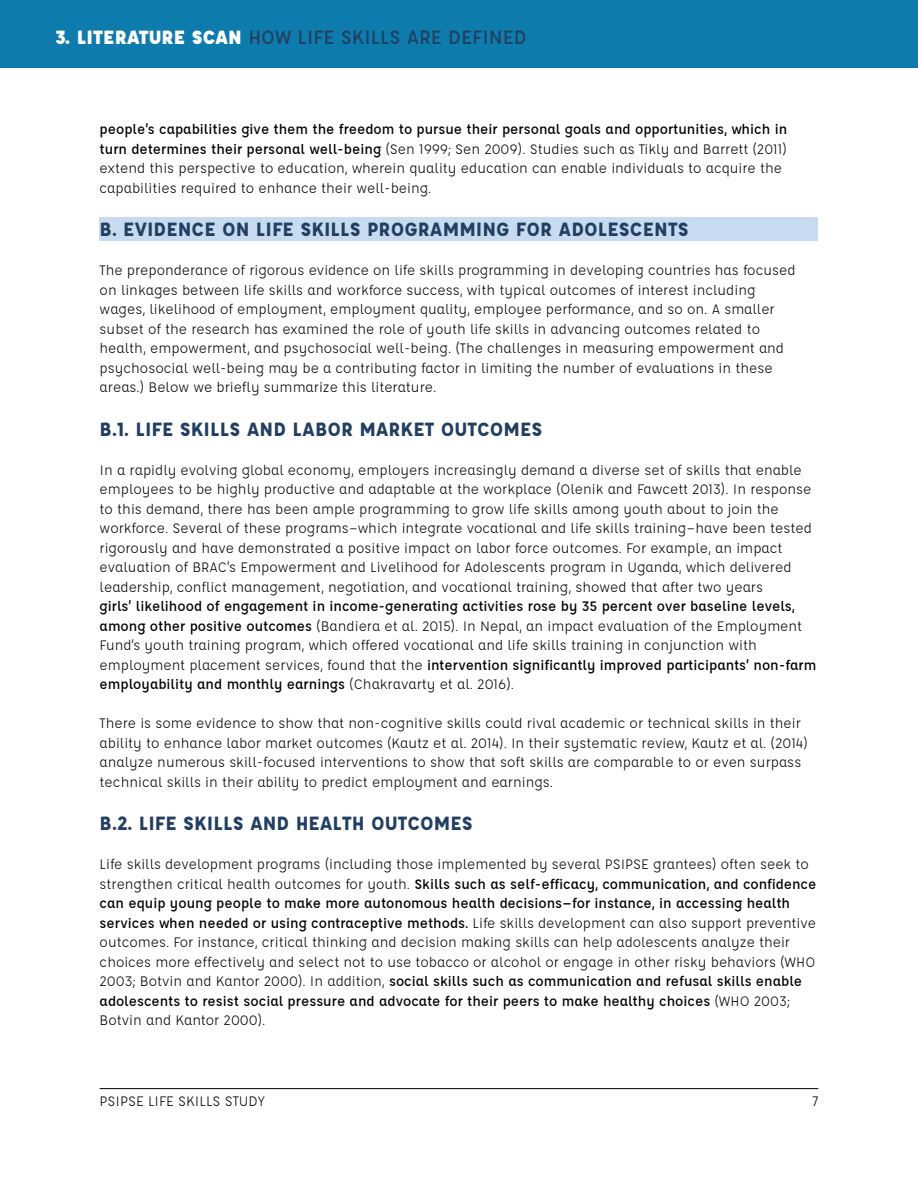
<style>
.page{position:relative;width:918px;height:1188px;background:#fff}
.page>*{position:absolute;margin:0;border:0;box-sizing:border-box;transform-origin:0 0}
.t1{font:700 21px "Affogato";color:#223f61}
.t2{font:500 21px "Affogato";color:#223f61}
.t3{font:15px/19.5px "Affogato";color:#000}
.s1{font-weight:900;color:#fff}
.s2{font-weight:500}
</style>
<div class="page">
<div style="left:0;top:0;width:918px;height:68px;background:#0d7bac"></div>
<div style="left:100px;top:217px;width:718px;height:24px;background:#c7daf0"></div>
<hr style="left:100px;top:1088px;width:718px;height:1px;background:#000">
<h1 class="t2" style="left:55px;top:24px;width:473px"><span class="s1">3. LITERATURE SCAN</span> HOW LIFE SKILLS ARE DEFINED</h1>
<p class="t3" style="left:100px;top:120px;width:689px"><span class="s2">people’s capabilities give them the freedom to pursue their personal goals and opportunities, which in turn determines their personal well-being</span> (Sen 1999; Sen 2009). Studies such as Tikly and Barrett (2011) extend this perspective to education, wherein quality education can enable individuals to acquire the capabilities required to enhance their well-being.</p>
<h1 class="t1" style="left:100px;top:216px;width:591px">B. EVIDENCE ON LIFE SKILLS PROGRAMMING FOR ADOLESCENTS</h1>
<p class="t3" style="left:100px;top:261px;width:698px">The preponderance of rigorous evidence on life skills programming in developing countries has focused on linkages between life skills and workforce success, with typical outcomes of interest including wages, likelihood of employment, employment quality, employee performance, and so on. A smaller subset of the research has examined the role of youth life skills in advancing outcomes related to health, empowerment, and psychosocial well-being. (The challenges in measuring empowerment and psychosocial well-being may be a contributing factor in limiting the number of evaluations in these areas.) Below we briefly summarize this literature.</p>
<h1 class="t1" style="left:100px;top:416px;width:444px">B.1. LIFE SKILLS AND LABOR MARKET OUTCOMES</h1>
<p class="t3" style="left:100px;top:460px;width:714px">In a rapidly evolving global economy, employers increasingly demand a diverse set of skills that enable employees to be highly productive and adaptable at the workplace (Olenik and Fawcett 2013). In response to this demand, there has been ample programming to grow life skills among youth about to join the workforce. Several of these programs—which integrate vocational and life skills training—have been tested rigorously and have demonstrated a positive impact on labor force outcomes. For example, an impact evaluation of BRAC’s Empowerment and Livelihood for Adolescents program in Uganda, which delivered leadership, conflict management, negotiation, and vocational training, showed that after two years</p>
<p class="t3" style="left:100px;top:597px;width:718px"><span class="s2">girls’ likelihood of engagement in income-generating activities rose by 35 percent over baseline levels, among other positive outcomes</span> (Bandiera et al. 2015). In Nepal, an impact evaluation of the Employment Fund’s youth training program, which offered vocational and life skills training in conjunction with employment placement services, found that the <span class="s2">intervention significantly improved participants’ non-farm employability and monthly earnings</span> (Chakravarty et al. 2016).</p>
<p class="t3" style="left:100px;top:714px;width:710px">There is some evidence to show that non-cognitive skills could rival academic or technical skills in their ability to enhance labor market outcomes (Kautz et al. 2014). In their systematic review, Kautz et al. (2014) analyze numerous skill-focused interventions to show that soft skills are comparable to or even surpass technical skills in their ability to predict employment and earnings.</p>
<h1 class="t1" style="left:100px;top:810px;width:375px">B.2. LIFE SKILLS AND HEALTH OUTCOMES</h1>
<p class="t3" style="left:100px;top:855px;width:718px">Life skills development programs (including those implemented by several PSIPSE grantees) often seek to strengthen critical health outcomes for youth. <span class="s2">Skills such as self-efficacy, communication, and confidence can equip young people to make more autonomous health decisions—for instance, in accessing health services when needed or using contraceptive methods.</span> Life skills development can also support preventive outcomes. For instance, critical thinking and decision making skills can help adolescents analyze their choices more effectively and select not to use tobacco or alcohol or engage in other risky behaviors (WHO 2003; Botvin and Kantor 2000). In addition, <span class="s2">social skills such as communication and refusal skills enable adolescents to resist social pressure and advocate for their peers to make healthy choices</span> (WHO 2003; Botvin and Kantor 2000).</p>
<p class="t3" style="left:100px;top:1091px;width:167px">PSIPSE LIFE SKILLS STUDY</p>
<p class="t3" style="left:812px;top:1091px;width:8px">7</p>
</div>
